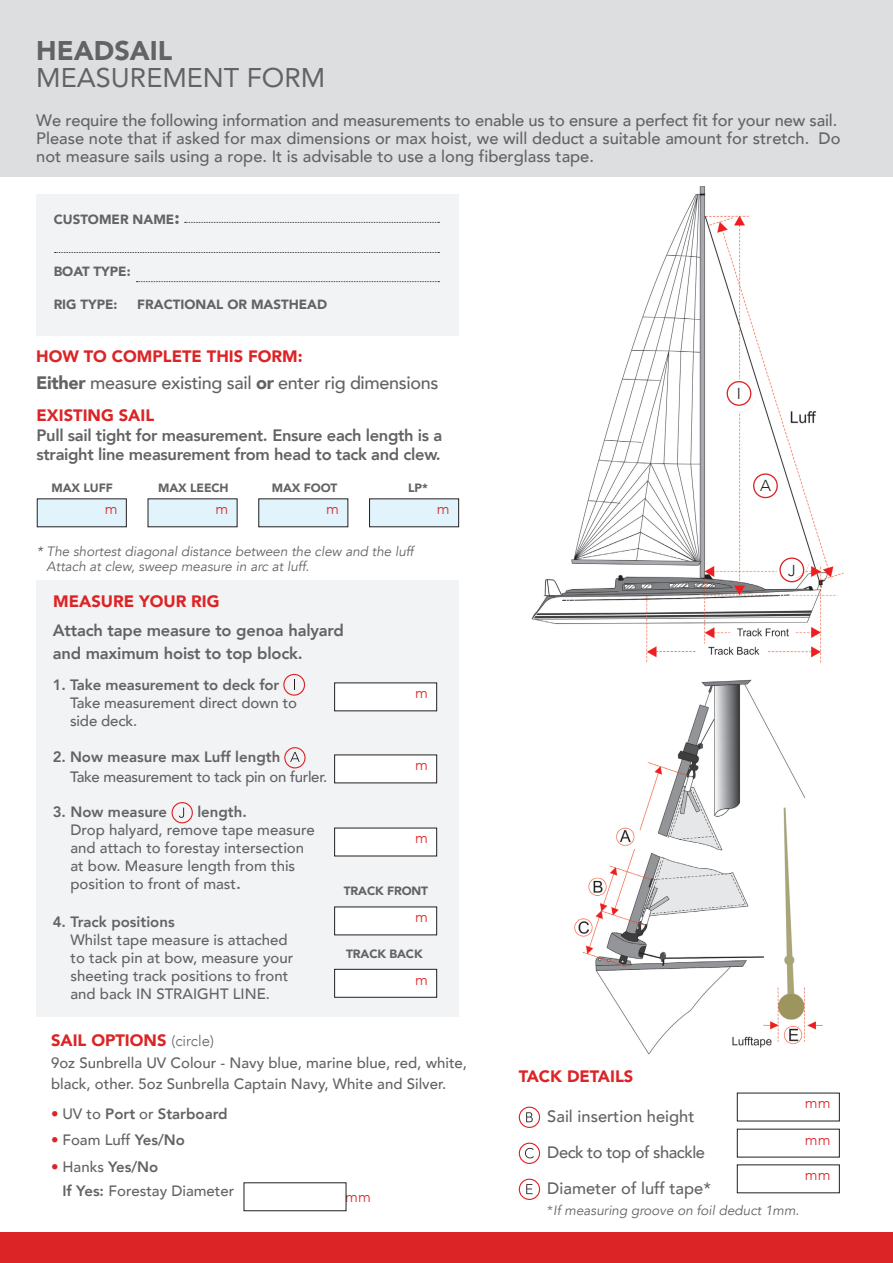
<style>
.page{position:relative;width:893px;height:1263px;background:#fff}
.page>*{position:absolute;margin:0;border:0;box-sizing:border-box;transform-origin:0 0}
.t1{font:27px "Avenir";color:#636366}
.t2{font:900 27px "Avenir";color:#636366}
.t3{font:500 18px "Avenir";letter-spacing:-.02em;color:#636366}
.t4{font:500 16.5px/36px "Avenir";color:#636366}
.t5{font:800 16.5px/22.5px "Avenir";letter-spacing:-.02em;color:#636366}
.t6{font:900 16.5px "Avenir";color:#dc2426}
.t7{font:300 15.9px "Avenir";color:#231f20}
.t8{font:500 15px/18px "Avenir";color:#636366}
.t9{font:800 15px "Avenir";color:#636366}
.t10{font:500 15px "Avenir";letter-spacing:-.02em;color:#636366}
.t11{font:300 15px "Avenir";color:#dc2426}
.t12{font:italic 13.5px/15px "Avenir";color:#636366}
.t13{font:900 13.35px "Avenir";color:#636366}
.t14{font:900 12px "Avenir";letter-spacing:-.01em;color:#636366}
.s1{font-size:18px}
.s2{font-weight:900}
.s3{font-weight:300;font-size:15px;color:#636366}
.s4{font-weight:300;color:#dc2426}
.s5{font-weight:500}
.s6{font-weight:800}
.s7{font-weight:300;font-style:normal}
</style>
<div class="page">
<div style="left:36px;top:195px;width:423px;height:141px;background:#f2f3f4"></div>
<img style="left:574px;top:679px;width:249px;height:376px">
<div style="left:519px;top:1106px;width:21px;height:22px;border:1px solid #dc2426;border-radius:50%"></div>
<svg style="left:526px;top:1112px;width:7px;height:10px"></svg>
<div style="left:519px;top:1142px;width:21px;height:22px;border:1px solid #dc2426;border-radius:50%"></div>
<svg style="left:525px;top:1148px;width:9px;height:10px"></svg>
<div style="left:519px;top:1178px;width:21px;height:22px;border:1px solid #dc2426;border-radius:50%"></div>
<svg style="left:526px;top:1184px;width:7px;height:10px"></svg>
<div style="left:370px;top:499px;width:89px;height:28px;background:#e1f4fc"></div>
<div style="left:37px;top:499px;width:89px;height:28px;background:#e1f4fc"></div>
<div style="left:148px;top:499px;width:89px;height:28px;background:#e1f4fc"></div>
<div style="left:259px;top:499px;width:89px;height:28px;background:#e1f4fc"></div>
<div style="left:244px;top:1182px;width:102px;height:29px;border:1px solid #231f20"></div>
<div style="left:0;top:0;width:893px;height:176px;background:#dddee0"></div>
<svg style="left:185px;top:222px;width:254px;height:1px"></svg>
<svg style="left:55px;top:252px;width:384px;height:1px"></svg>
<svg style="left:136px;top:281px;width:303px;height:1px"></svg>
<div style="left:0;top:1232px;width:893px;height:31px;background:#dc2426"></div>
<img style="left:531px;top:186px;width:313px;height:477px">
<div style="left:753px;top:473px;width:25px;height:25px;border:1px solid #dc2426;border-radius:50%"></div>
<div style="left:722px;top:379px;width:34px;height:33px;background:#fff;border-radius:50%"></div>
<div style="left:727px;top:381px;width:24px;height:25px;border:1px solid #dc2426;border-radius:50%"></div>
<div style="left:773px;top:543px;width:36px;height:35px;background:#fff;border-radius:50%"></div>
<div style="left:779px;top:557px;width:25px;height:25px;border:1px solid #dc2426;border-radius:50%"></div>
<div style="left:36px;top:580px;width:423px;height:437px;background:#f2f3f4"></div>
<div style="left:284px;top:747px;width:22px;height:21px;border:1px solid #dc2426;border-radius:50%"></div>
<svg style="left:290px;top:752px;width:10px;height:10px"></svg>
<div style="left:335px;top:755px;width:102px;height:28px;background:#fff"></div>
<div style="left:335px;top:828px;width:102px;height:28px;background:#fff"></div>
<div style="left:172px;top:802px;width:21px;height:21px;border:1px solid #dc2426;border-radius:50%"></div>
<svg style="left:179px;top:807px;width:5px;height:11px"></svg>
<div style="left:283px;top:674px;width:22px;height:22px;border:1px solid #dc2426;border-radius:50%"></div>
<div style="left:335px;top:683px;width:102px;height:28px;background:#fff"></div>
<div style="left:335px;top:907px;width:102px;height:28px;background:#fff"></div>
<div style="left:335px;top:969px;width:102px;height:28px;background:#fff"></div>
<div style="left:334px;top:969px;width:103px;height:29px;border:1px solid #231f20"></div>
<h1 class="t2" style="left:36px;top:27px;width:137px">HEADSAIL</h1>
<h1 class="t1" style="left:36px;top:56px;width:291px">MEASUREMENT FORM</h1>
<p class="t4" style="left:36px;top:110px;width:806px;line-height:18px">We require the following information and measurements to enable us to ensure a perfect fit for your new sail.<br>Please note that if asked for max dimensions or max hoist, we will deduct a suitable amount for stretch. Do not measure sails using a rope. It is advisable to use a long fiberglass tape.</p>
<p class="t13" style="left:54px;top:208px;width:127px">CUSTOMER NAME<span class="s1">:</span></p>
<p class="t13" style="left:54px;top:260px;width:78px">BOAT TYPE:</p>
<p class="t13" style="left:54px;top:293px;width:65px">RIG TYPE:</p>
<p class="t13" style="left:137px;top:293px;width:191px">FRACTIONAL OR MASTHEAD</p>
<p class="t6" style="left:36px;top:343px;width:268px">HOW TO COMPLETE THIS FORM:</p>
<p class="t3" style="left:36px;top:367px;width:404px"><span class="s2">Either</span> measure existing sail <span class="s2">or</span> enter rig dimensions</p>
<p class="t6" style="left:37px;top:401px;width:119px">EXISTING SAIL</p>
<p class="t5" style="left:37px;top:425px;width:407px;line-height:19.5px">Pull sail tight for measurement. Ensure each length is a straight line measurement from head to tack and clew.</p>
<p class="t14" style="left:52px;top:477px;width:63px">MAX LUFF</p>
<p class="t14" style="left:158px;top:477px;width:72px">MAX LEECH</p>
<p class="t14" style="left:272px;top:477px;width:67px">MAX FOOT</p>
<p class="t14" style="left:408px;top:477px;width:21px">LP*</p>
<p class="t11" style="left:105px;top:500px;width:14px">m</p>
<p class="t11" style="left:215px;top:500px;width:14px">m</p>
<p class="t11" style="left:326px;top:500px;width:14px">m</p>
<p class="t11" style="left:437px;top:500px;width:14px">m</p>
<p class="t12" style="left:47px;top:544px;width:368px;text-indent:-10px">* The shortest diagonal distance between the clew and the luff<br>Attach at clew, sweep measure in arc at luff.</p>
<p class="t6" style="left:53px;top:587px;width:168px">MEASURE YOUR RIG</p>
<p class="t5" style="left:53px;top:619px;width:293px">Attach tape measure to genoa halyard and maximum hoist to top block.</p>
<p class="t9" style="left:53px;top:673px;width:228px">1. Take measurement to deck for</p>
<p class="t8" style="left:70px;top:693px;width:228px">Take measurement direct down to side deck.</p>
<p class="t9" style="left:53px;top:745px;width:229px">2. Now measure max Luff length</p>
<p class="t10" style="left:70px;top:764px;width:259px">Take measurement to tack pin on furler.</p>
<p class="t11" style="left:415px;top:684px;width:14px">m</p>
<p class="t11" style="left:415px;top:756px;width:14px">m</p>
<p class="t9" style="left:53px;top:800px;width:116px">3. Now measure</p>
<p class="t9" style="left:197px;top:800px;width:51px">length.</p>
<p class="t8" style="left:70px;top:820px;width:246px">Drop halyard, remove tape measure and attach to forestay intersection at bow. Measure length from this position to front of mast<span class="s1">.</span></p>
<p class="t9" style="left:53px;top:910px;width:123px">4. Track positions</p>
<p class="t8" style="left:70px;top:929px;width:224px">Whilst tape measure is attached to tack pin at bow, measure your sheeting track positions to front and back IN STRAIGHT LINE.</p>
<p class="t11" style="left:415px;top:829px;width:14px">m</p>
<p class="t14" style="left:344px;top:881px;width:86px">TRACK FRONT</p>
<p class="t11" style="left:415px;top:908px;width:14px">m</p>
<p class="t14" style="left:346px;top:943px;width:78px">TRACK BACK</p>
<p class="t11" style="left:415px;top:971px;width:14px">m</p>
<p class="t6" style="left:51px;top:1026px;width:164px">SAIL OPTIONS <span class="s3">(circle)</span></p>
<p class="t8" style="left:51px;top:1052px;width:417px;line-height:21px">9oz Sunbrella UV Colour - Navy blue, marine blue, red, white, black, other. 5oz Sunbrella Captain Navy, White and Silver.</p>
<p class="t9" style="left:51px;top:1102px;width:178px"><span class="s4">•</span> <span class="s5">UV to</span> Port <span class="s5">or</span> Starboard</p>
<p class="t8" style="left:51px;top:1130px;width:135px"><span class="s4">•</span> Foam Luff <span class="s6">Yes/No</span></p>
<p class="t8" style="left:62px;top:1154px;width:173px;line-height:24px;text-indent:-11px"><span class="s4">•</span> Hanks <span class="s6">Yes/No<br>If Yes:</span> Forestay Diameter</p>
<p class="t11" style="left:345px;top:1187px;width:27px">mm</p>
<p class="t7" style="left:737px;top:385px;width:6px">I</p>
<p class="t7" style="left:760px;top:476px;width:12px">A</p>
<p class="t7" style="left:788px;top:561px;width:9px">J</p>
<p class="t6" style="left:519px;top:1062px;width:116px">TACK DETAILS</p>
<p class="t4" style="left:547px;top:1097px;width:165px">Sail insertion height<br>Deck to top of shackle<br>Diameter of luff tape*</p>
<p class="t12" style="left:547px;top:1203px;width:254px"><span class="s7">*</span>If measuring groove on foil deduct 1mm.</p>
<p class="t11" style="left:805px;top:1094px;width:27px">mm</p>
<p class="t11" style="left:805px;top:1130px;width:27px">mm</p>
<p class="t11" style="left:805px;top:1166px;width:27px">mm</p>
</div>
